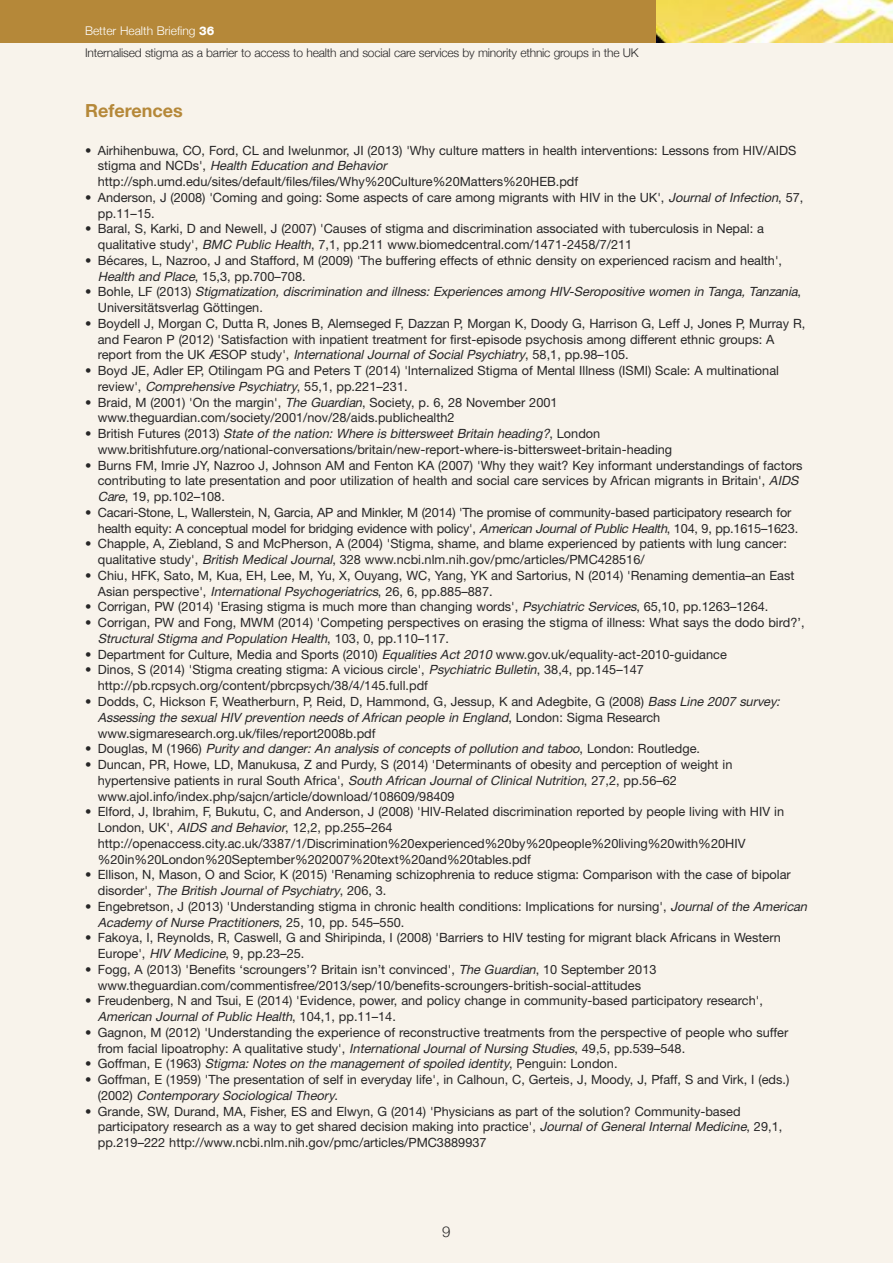
<style>
.page{position:relative;width:893px;height:1263px;background:#fff}
.page>*{position:absolute;margin:0;border:0;box-sizing:border-box;transform-origin:0 0}
.t1{font:700 18px "Helvetica Neue";color:#b58839}
.t2{font:300 15px "Helvetica Neue";color:#272627}
.t3{font:12.75px/15.8px "Helvetica Neue";color:#272627}
.t4{font:italic 12.75px/15.8px "Helvetica Neue";letter-spacing:-.055em;color:#272627}
.t5{font:300 12px/22.5px "Helvetica Neue";letter-spacing:-.015em;color:#272627}
.s1{color:#fff}
.s2{font-family:"Helvetica Neue LT";font-weight:800;color:#fff}
.s3{font-style:italic}
.s4{font-style:normal}
</style>
<div class="page">
<div style="left:0;top:35px;width:893px;height:1228px;background:#f8f3eb"></div>
<div style="left:0;top:0;width:657px;height:43px;background:#b58839"></div>
<img style="left:657px;top:0;width:236px;height:43px">
<p class="t5" style="left:85px;top:19px;width:555px"><span class="s1">Better Health Briefing</span> <span class="s2">36<br></span>Internalised stigma as a barrier to access to health and social care services by minority ethnic groups in the UK</p>
<h1 class="t1" style="left:85px;top:100px;width:99px">References</h1>
<p class="t3" style="left:98px;top:143px;width:700px;text-indent:-13px">• Airhihenbuwa, CO, Ford, CL and Iwelunmor, JI (2013) 'Why culture matters in health interventions: Lessons from HIV/AIDS s t i g m a a n d N C D s ' , <span class="s3">Health Education and Behavior </span>http://sph.umd.edu/sites/default/files/files/Why%20Culture%20Matters%20HEB.pdf</p>
<p class="t3" style="left:98px;top:191px;width:707px;text-indent:-13px">• Anderson, J (2008) 'Coming and going: Some aspects of care among migrants with HIV in the UK', <span class="s3">Journal of Infection</span>, 57, pp.11–15.</p>
<p class="t3" style="left:98px;top:222px;width:668px;text-indent:-13px">• Baral, S, Karki, D and Newell, J (2007) 'Causes of stigma and discrimination associated with tuberculosis in Nepal: a qualitative study', <span class="s3">BMC Public Health</span>, 7,1, pp.211 www.biomedcentral.com/1471-2458/7/211</p>
<p class="t3" style="left:98px;top:254px;width:686px;text-indent:-13px">• Bécares, L, Nazroo, J and Stafford, M (2009) 'The buffering effects of ethnic density on experienced racism and health',<br><span class="s3">Health and Place</span>, 15,3, pp.700–708.</p>
<p class="t4" style="left:98px;top:285px;width:705px;text-indent:-13px"><span class="s4">• B o h l e , L F ( 2 0 1 3 )</span> Stigmatization, discrimination and illness: Experiences among HIV-Seropositive women in Tanga, Tanzania<span class="s4">,<br>Universitätsverlag Göttingen.</span></p>
<p class="t3" style="left:98px;top:317px;width:709px;text-indent:-13px">• Boydell J, Morgan C, Dutta R, Jones B, Alemseged F, Dazzan P, Morgan K, Doody G, Harrison G, Leff J, Jones P, Murray R, and Fearon P (2012) 'Satisfaction with inpatient treatment for first-episode psychosis among different ethnic groups: A report from the UK ÆSOP study', <span class="s3">International Journal of Social Psychiatry</span>, 58,1, pp.98–105.</p>
<p class="t3" style="left:98px;top:364px;width:683px;text-indent:-13px">• Boyd JE, Adler EP, Otilingam PG and Peters T (2014) 'Internalized Stigma of Mental Illness (ISMI) Scale: A multinational review', <span class="s3">Comprehensive Psychiatry</span>, 55,1, pp.221–231.</p>
<p class="t3" style="left:98px;top:395px;width:461px;text-indent:-13px">• Braid, M (2001) 'On the margin', <span class="s3">The Guardian</span>, Society, p. 6, 28 November 2001 www.theguardian.com/society/2001/nov/28/aids.publichealth2</p>
<p class="t3" style="left:98px;top:427px;width:576px;text-indent:-13px">• B r i t i s h F u t u r e s (2 0 1 3 ) <span class="s3">State of the nation: Where is bittersweet Britain heading?</span>, L o n d o n www.britishfuture.org/national-conversations/britain/new-report-where-is-bittersweet-britain-heading</p>
<p class="t3" style="left:98px;top:458px;width:706px;text-indent:-13px">• Burns FM, Imrie JY, Nazroo J, Johnson AM and Fenton KA (2007) 'Why they wait? Key informant understandings of factors contributing to late presentation and poor utilization of health and social care services by African migrants in Britain', <span class="s3">AIDS<br>Care</span>, 19, pp.102–108.</p>
<p class="t3" style="left:98px;top:506px;width:702px;text-indent:-13px">• Cacari-Stone, L, Wallerstein, N, Garcia, AP and Minkler, M (2014) 'The promise of community-based participatory research for health equity: A conceptual model for bridging evidence with policy', <span class="s3">AmericanJournalof PublicHealth</span>, 104, 9, pp.1615–1623.</p>
<p class="t3" style="left:98px;top:537px;width:691px;text-indent:-13px">• Chapple, A, Ziebland, S and McPherson, A (2004) 'Stigma, shame, and blame experienced by patients with lung cancer: qualitative study', <span class="s3">British Medical Journal</span>, 328 www.ncbi.nlm.nih.gov/pmc/articles/PMC428516/</p>
<p class="t3" style="left:98px;top:569px;width:698px;text-indent:-13px">• Chiu, HFK, Sato, M, Kua, EH, Lee, M, Yu, X, Ouyang, WC, Yang, YK and Sartorius, N (2014) 'Renaming dementia–an East<br>Asian perspective', <span class="s3">International Psychogeriatrics</span>, 26, 6, pp.885–887.</p>
<p class="t3" style="left:85px;top:600px;width:685px">• Corrigan, PW (2014) 'Erasing stigma is much more than changing words', <span class="s3">Psychiatric Services</span>, 65,10, pp.1263–1264.</p>
<p class="t3" style="left:98px;top:616px;width:708px;text-indent:-13px">• Corrigan, PW and Fong, MWM (2014) 'Competing perspectives on erasing the stigma of illness: What says the dodo bird?’,<br><span class="s3">Structural Stigma and Population Health</span>, 1 0 3 , 0 , p p . 1 1 0 – 1 1 7 .</p>
<p class="t3" style="left:85px;top:647px;width:643px">• Department for Culture, Media and Sports (2010) <span class="s3">EqualitiesAct 2010</span> www.gov.uk/equality-act-2010-guidance</p>
<p class="t3" style="left:98px;top:663px;width:548px;text-indent:-13px">• Dinos, S (2014) 'Stigma creating stigma: A vicious circle', <span class="s3">Psychiatric Bulletin</span>, 38,4, pp.145–147 http://pb.rcpsych.org/content/pbrcpsych/38/4/145.full.pdf</p>
<p class="t3" style="left:98px;top:695px;width:686px;text-indent:-13px">• Dodds, C, Hickson F, Weatherburn, P, Reid, D, Hammond, G, Jessup, K and Adegbite, G (2008) <span class="s3">BassLine 2007 survey:<br>Assessing the sexual HIV prevention needs of African people in England</span>, L o n d o n : S i g m a R e s e a r c h www.sigmaresearch.org.uk/files/report2008b.pdf</p>
<p class="t4" style="left:85px;top:742px;width:616px"><span class="s4">• Douglas, M (1966)</span> Purity and danger: An analysisof conceptsof pollution and taboo<span class="s4">, London: Routledge.</span></p>
<p class="t3" style="left:98px;top:758px;width:636px;text-indent:-13px">• Duncan, PR, Howe, LD, Manukusa, Z and Purdy, S (2014) 'Determinants of obesity and perception of weight in hypertensive patients in rural South Africa', <span class="s3">South African Journal of Clinical Nutrition</span>, 27,2, pp.56–62 www.ajol.info/index.php/sajcn/article/download/108609/98409</p>
<p class="t3" style="left:98px;top:805px;width:688px;text-indent:-13px">• Elford, J, Ibrahim, F, Bukutu, C, and Anderson, J (2008) 'HIV-Related discrimination reported by people living with HIV in London, UK', <span class="s3">AIDS and Behavior</span>, 12,2, pp.255–264 http://openaccess.city.ac.uk/3387/1/Discrimination%20experienced%20by%20people%20living%20with%20HIV %20in%20London%20September%202007%20text%20and%20tables.pdf</p>
<p class="t3" style="left:98px;top:868px;width:694px;text-indent:-13px">• Ellison, N, Mason, O and Scior, K (2015) 'Renaming schizophrenia to reduce stigma: Comparison with the case of bipolar disorder', <span class="s3">The British Journal of Psychiatry</span>, 206, 3.</p>
<p class="t3" style="left:98px;top:899px;width:713px;text-indent:-13px">• Engebretson, J (2013) 'Understanding stigma in chronic health conditions: Implications for nursing', <span class="s3">Journal of the American<br>Academy of Nurse Practitioners</span>, 2 5 , 1 0 , p p . 5 4 5 – 5 5 0 .</p>
<p class="t3" style="left:98px;top:931px;width:685px;text-indent:-13px">• Fakoya, I, Reynolds, R, Caswell, G and Shiripinda, I (2008) 'Barriers to HIV testing for migrant black Africans in Western<br>Europe', <span class="s3">HIV Medicine</span>, 9, pp.23–25.</p>
<p class="t3" style="left:85px;top:962px;width:573px;text-align:center">• Fogg, A (2013) 'Benefits ‘scroungers’? Britain isn’t convinced', <span class="s3">The Guardian</span>, 10 September 2013 www.theguardian.com/commentisfree/2013/sep/10/benefits-scroungers-british-social-attitudes</p>
<p class="t3" style="left:98px;top:994px;width:667px;text-indent:-13px">• Freudenberg, N and Tsui, E (2014) 'Evidence, power, and policy change in community-based participatory research',<br><span class="s3">American Journal of Public Health</span>, 1 0 4 , 1 , p p . 1 1 – 1 4 .</p>
<p class="t3" style="left:98px;top:1025px;width:692px;text-indent:-13px">• Gagnon, M (2012) 'Understanding the experience of reconstructive treatments from the perspective of people who suffer from facial lipoatrophy: A qualitative study', <span class="s3">International Journal of Nursing Studies</span>, 49,5, pp.539–548.</p>
<p class="t4" style="left:85px;top:1057px;width:534px"><span class="s4">• Goffman, E (1963)</span> Stigma: Notes on the management of spoiled identity<span class="s4">, Penguin: London.</span></p>
<p class="t3" style="left:98px;top:1073px;width:693px;text-indent:-13px">• Goffman, E (1959) 'The presentation of self in everyday life', in Calhoun, C, Gerteis, J, Moody, J, Pfaff, S and Virk, I (eds.) ( 2 0 0 2 ) <span class="s3">Contemporary Sociological Theory</span>.</p>
<p class="t3" style="left:98px;top:1104px;width:686px;text-indent:-13px">• Grande, SW, Durand, MA, Fisher, ES and Elwyn, G (2014) 'Physicians as part of the solution? Community-based participatory research as a way to get shared decision making into practice', <span class="s3">Journal of General Internal Medicine</span>, 29,1, pp.219–222 http://www.ncbi.nlm.nih.gov/pmc/articles/PMC3889937</p>
<p class="t2" style="left:442px;top:1223px;width:10px">9</p>
</div>
